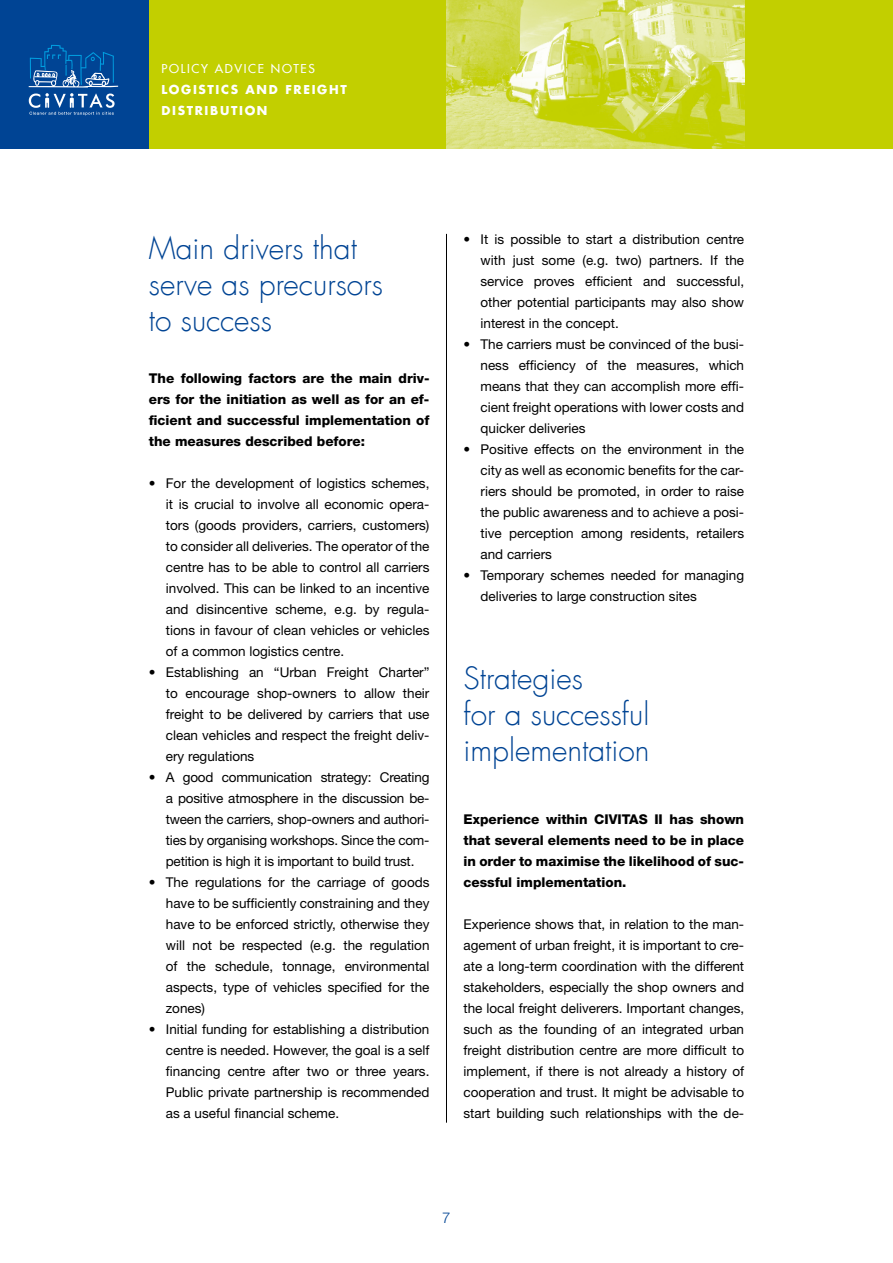
<style>
.page{position:relative;width:893px;height:1263px;background:#fff}
.page>*{position:absolute;margin:0;border:0;box-sizing:border-box;transform-origin:0 0}
.t1{font:300 30px/36px "Futura Com";color:#004494}
.t2{font:300 15px "Helvetica Neue LT Pro";color:#004494}
.t3{font:13.5px/21px "Helvetica Neue LT Pro";color:#000;text-align:justify}
.t4{font:800 13.5px/21px "Helvetica Neue LT Pro";color:#000;text-align:justify}
.t5{font:700 12px/21px "Futura Com";letter-spacing:.14em;color:#fff}
.t6{font:500 12px "Futura Com";letter-spacing:.14em;color:#fff}
</style>
<div class="page">
<div style="left:0;top:0;width:893px;height:149px;background:#c2cf00"></div>
<div style="left:0;top:0;width:149px;height:149px;background:#004494"></div>
<svg style="left:29px;top:45px;width:89px;height:70px"></svg>
<img style="left:446px;top:0;width:298px;height:149px">
<hr style="left:446px;top:234px;width:1px;height:889px;background:#000">
<p class="t6" style="left:162px;top:60px;width:155px">POLICY ADVICE N OTE S</p>
<p class="t5" style="left:162px;top:79px;width:187px">LOGISTICS AND FREIGHT<br>DISTRIBUTION</p>
<h1 class="t1" style="left:149px;top:230px;width:236px">Main drivers that serve as precursors to success</h1>
<p class="t4" style="left:149px;top:368px;width:282px">The following factors are the main driv&shy;ers for the initiation as well as for an ef&shy;ficient and successful implementation of the measures described before:</p>
<p class="t3" style="left:166px;top:473px;width:265px;text-indent:-17px">• For the development of logistics schemes, it is crucial to involve all economic opera&shy;tors (goods providers, carriers, customers) to consider all deliveries. The operator of the centre has to be able to control all carriers involved. This can be linked to an incentive and disincentive scheme, e.g. by regula&shy;tions in favour of clean vehicles or vehicles of a common logistics centre.</p>
<p class="t3" style="left:166px;top:662px;width:265px;text-indent:-17px">• Establishing an “Urban Freight Charter” to encourage shop-owners to allow their freight to be delivered by carriers that use clean vehicles and respect the freight deliv&shy;ery regulations</p>
<p class="t3" style="left:166px;top:767px;width:265px;text-indent:-17px">• A good communication strategy: Creating a positive atmosphere in the discussion be&shy;tween the carriers, shop-owners and authori&shy;ties by organising workshops. Since the com&shy;petition is high it is important to build trust.</p>
<p class="t3" style="left:166px;top:872px;width:265px;text-indent:-17px">• The regulations for the carriage of goods have to be sufficiently constraining and they have to be enforced strictly, otherwise they will not be respected (e.g. the regulation of the schedule, tonnage, environmental aspects, type of vehicles specified for the zones)</p>
<p class="t3" style="left:166px;top:1019px;width:265px;text-indent:-17px">• Initial funding for establishing a distribution centre is needed. However, the goal is a self financing centre after two or three years.<br>Public private partnership is recommended as a useful financial scheme.</p>
<p class="t3" style="left:480px;top:228px;width:265px;text-indent:-17px">• It is possible to start a distribution centre with just some (e.g. two) partners. If the service proves efficient and successful, other potential participants may also show interest in the concept.</p>
<p class="t3" style="left:480px;top:333px;width:265px;text-indent:-17px">• The carriers must be convinced of the busi&shy;ness efficiency of the measures, which means that they can accomplish more effi&shy;cient freight operations with lower costs and quicker deliveries</p>
<p class="t3" style="left:480px;top:438px;width:265px;text-indent:-17px">• Positive effects on the environment in the city as well as economic benefits for the car&shy;riers should be promoted, in order to raise the public awareness and to achieve a posi&shy;tive perception among residents, retailers and carriers</p>
<p class="t3" style="left:480px;top:564px;width:265px;text-indent:-17px">• Temporary schemes needed for managing deliveries to large construction sites</p>
<h1 class="t1" style="left:463px;top:660px;width:188px">Strategies<br>for a successful implementation</h1>
<p class="t4" style="left:463px;top:809px;width:282px">Experience within CIVITAS II has shown that several elements need to be in place in order to maximise the likelihood of suc&shy;cessful implementation.</p>
<p class="t3" style="left:463px;top:914px;width:282px">Experience shows that, in relation to the man&shy;agement of urban freight, it is important to cre&shy;ate a long-term coordination with the different stakeholders, especially the shop owners and the local freight deliverers. Important changes, such as the founding of an integrated urban freight distribution centre are more difficult to implement, if there is not already a history of cooperation and trust. It might be advisable to start building such relationships with the de-</p>
<p class="t2" style="left:442px;top:1208px;width:10px">7</p>
</div>
